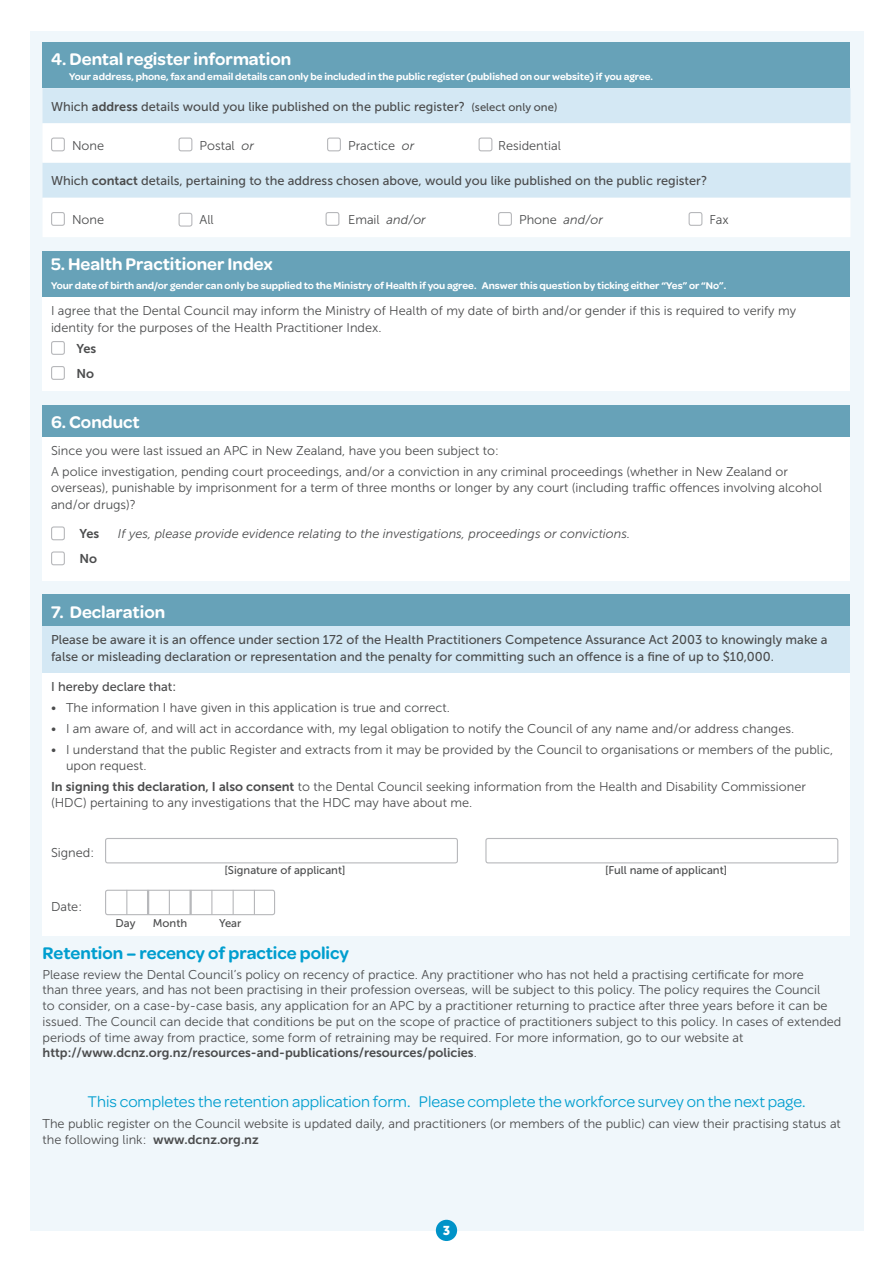
<style>
.page{position:relative;width:893px;height:1263px;background:#fff}
.page>*{position:absolute;margin:0;border:0;box-sizing:border-box;transform-origin:0 0}
.t1{font:600 18px "Omnes";color:#fff}
.t2{font:600 18px "Omnes";color:#009ecf}
.t3{font:16.5px "Omnes";color:#009ecf}
.t4{font:12.75px/16.5px "Museo Sans 300";color:#4b4c4d}
.t5{font:12.75px/16.5px "Museo Sans 500";color:#4b4c4d}
.t6{font:italic 12.75px "Museo Sans 300";color:#4b4c4d}
.t7{font:12.75px/25px "Museo Sans 700";color:#4b4c4d}
.t8{font:12.75px "Museo Sans 900";color:#fff}
.t9{font:11.25px "Museo Sans 500";color:#4b4c4d}
.t10{font:600 10.5px "Omnes";color:#fff}
.s1{font-family:"Museo Sans 700"}
.s2{font-size:11.25px}
.s3{font-style:italic}
.s4{font-style:normal}
.s5{font-family:"Museo Sans 300"}
</style>
<div class="page">
<div style="left:30px;top:31px;width:833px;height:1199px;background:#f0f7fb"></div>
<div style="left:436px;top:1220px;width:21px;height:21px;background:#0093c8;border-radius:50%"></div>
<div style="left:43px;top:43px;width:807px;height:45px;background:#67a2b8"></div>
<div style="left:43px;top:88px;width:807px;height:35px;background:#d4e8f4"></div>
<svg style="left:43px;top:124px;width:807px;height:113px;fill:#fff"></svg>
<div style="left:52px;top:138px;width:12px;height:13px;background:#fff;border-radius:2px"></div>
<div style="left:51px;top:138px;width:14px;height:13px;border:1px solid #b7b8bb;border-radius:2px"></div>
<div style="left:179px;top:138px;width:13px;height:13px;background:#fff;border-radius:2px"></div>
<div style="left:179px;top:138px;width:13px;height:13px;border:1px solid #b7b8bb;border-radius:2px"></div>
<div style="left:328px;top:138px;width:12px;height:13px;background:#fff;border-radius:2px"></div>
<div style="left:327px;top:138px;width:14px;height:13px;border:1px solid #b7b8bb;border-radius:2px"></div>
<div style="left:479px;top:138px;width:13px;height:13px;background:#fff;border-radius:2px"></div>
<div style="left:479px;top:138px;width:13px;height:13px;border:1px solid #b7b8bb;border-radius:2px"></div>
<div style="left:52px;top:213px;width:12px;height:12px;background:#fff;border-radius:2px"></div>
<div style="left:51px;top:212px;width:14px;height:14px;border:1px solid #b7b8bb;border-radius:2px"></div>
<div style="left:179px;top:213px;width:13px;height:13px;background:#fff;border-radius:2px"></div>
<div style="left:179px;top:213px;width:13px;height:14px;border:1px solid #b7b8bb;border-radius:2px"></div>
<div style="left:326px;top:213px;width:13px;height:12px;background:#fff;border-radius:2px"></div>
<div style="left:326px;top:212px;width:13px;height:14px;border:1px solid #b7b8bb;border-radius:2px"></div>
<div style="left:499px;top:213px;width:12px;height:12px;background:#fff;border-radius:2px"></div>
<div style="left:498px;top:212px;width:14px;height:14px;border:1px solid #b7b8bb;border-radius:2px"></div>
<div style="left:689px;top:213px;width:13px;height:12px;background:#fff;border-radius:2px"></div>
<div style="left:689px;top:212px;width:13px;height:14px;border:1px solid #b7b8bb;border-radius:2px"></div>
<div style="left:43px;top:252px;width:807px;height:45px;background:#67a2b8"></div>
<div style="left:43px;top:297px;width:807px;height:94px;background:#fff"></div>
<div style="left:51px;top:341px;width:14px;height:14px;border:1px solid #b7b8bb;border-radius:2px"></div>
<div style="left:51px;top:366px;width:14px;height:14px;border:1px solid #b7b8bb;border-radius:2px"></div>
<div style="left:43px;top:406px;width:807px;height:31px;background:#67a2b8"></div>
<div style="left:43px;top:437px;width:807px;height:143px;background:#fff"></div>
<div style="left:51px;top:526px;width:14px;height:14px;border:1px solid #b7b8bb;border-radius:2px"></div>
<div style="left:51px;top:551px;width:14px;height:14px;border:1px solid #b7b8bb;border-radius:2px"></div>
<div style="left:43px;top:595px;width:807px;height:31px;background:#67a2b8"></div>
<div style="left:43px;top:626px;width:807px;height:47px;background:#d4e8f4"></div>
<div style="left:43px;top:673px;width:807px;height:262px;background:#fff"></div>
<div style="left:105px;top:838px;width:353px;height:25px;border:1px solid #b7b8bb;border-radius:2px"></div>
<div style="left:485px;top:838px;width:353px;height:25px;border:1px solid #b7b8bb;border-radius:2px"></div>
<div style="left:105px;top:890px;width:170px;height:25px;border:1px solid #b7b8bb;border-radius:2px"></div>
<svg style="left:126px;top:890px;width:1px;height:25px"></svg>
<hr style="left:147px;top:890px;width:2px;height:25px;background:#b7b8bb">
<svg style="left:169px;top:890px;width:1px;height:25px"></svg>
<hr style="left:190px;top:890px;width:2px;height:25px;background:#b7b8bb">
<svg style="left:211px;top:890px;width:1px;height:25px"></svg>
<svg style="left:233px;top:890px;width:1px;height:25px"></svg>
<svg style="left:254px;top:890px;width:1px;height:25px"></svg>
<h1 class="t1" style="left:51px;top:47px;width:242px">4. Dental register information</h1>
<p class="t10" style="left:69px;top:69px;width:586px">Your address, phone, fax and email details can only be included in the public register (published on our website) if you agree.</p>
<p class="t5" style="left:51px;top:98px;width:508px">Which <span class="s1">address</span> details would you like published on the public register? <span class="s2">(select only one)</span></p>
<p class="t4" style="left:72px;top:137px;width:34px">None</p>
<p class="t4" style="left:200px;top:137px;width:56px">Postal <span class="s3">or</span></p>
<p class="t4" style="left:348px;top:137px;width:68px">Practice <span class="s3">or</span></p>
<p class="t4" style="left:498px;top:137px;width:64px">Residential</p>
<p class="t5" style="left:51px;top:172px;width:658px">Which <span class="s1">contact</span> details, pertaining to the address chosen above, would you like published on the public register?</p>
<p class="t4" style="left:72px;top:212px;width:34px">None</p>
<p class="t4" style="left:200px;top:212px;width:16px">All</p>
<p class="t6" style="left:348px;top:213px;width:79px"><span class="s4">Email</span> and/or</p>
<p class="t6" style="left:519px;top:213px;width:85px"><span class="s4">Phone</span> and/or</p>
<p class="t4" style="left:710px;top:212px;width:21px">Fax</p>
<h1 class="t1" style="left:51px;top:251px;width:223px">5. Health Practitioner Index</h1>
<p class="t10" style="left:51px;top:278px;width:677px">Your date of birth and/or gender can only be supplied to the Ministry of Health if you agree. Answer this question by ticking either “Yes” or “No”.</p>
<p class="t4" style="left:51px;top:303px;width:747px">I agree that the Dental Council may inform the Ministry of Health of my date of birth and/or gender if this is required to verify my identity for the purposes of the Health Practitioner Index.</p>
<p class="t7" style="left:77px;top:336px;width:21px">Yes<br>No</p>
<h1 class="t1" style="left:51px;top:410px;width:90px">6. Conduct</h1>
<p class="t4" style="left:51px;top:440px;width:738px;line-height:20.7px">Since you were last issued an APC in New Zealand, have you been subject to:<br>A police investigation, pending court proceedings, and/or a conviction in any criminal proceedings (whether in New Zealand or</p>
<p class="t4" style="left:51px;top:480px;width:772px">overseas), punishable by imprisonment for a term of three months or longer by any court (including traffic offences involving alcohol and/or drugs)?</p>
<p class="t7" style="left:80px;top:521px;width:21px">Yes</p>
<p class="t6" style="left:118px;top:527px;width:514px">If yes, please provide evidence relating to the investigations, proceedings or convictions.</p>
<p class="t7" style="left:80px;top:546px;width:19px">No</p>
<h1 class="t1" style="left:51px;top:599px;width:116px">7. Declaration</h1>
<p class="t5" style="left:51px;top:631px;width:778px">Please be aware it is an offence under section 172 of the Health Practitioners Competence Assurance Act 2003 to knowingly make a false or misleading declaration or representation and the penalty for committing such an offence is a fine of up to $10,000.</p>
<p class="t5" style="left:51px;top:679px;width:127px">I hereby declare that:</p>
<p class="t4" style="left:51px;top:700px;width:400px">• The information I have given in this application is true and correct.</p>
<p class="t4" style="left:51px;top:720px;width:745px">• I am aware of, and will act in accordance with, my legal obligation to notify the Council of any name and/or address changes.</p>
<p class="t4" style="left:66px;top:741px;width:769px;text-indent:-15px">• I understand that the public Register and extracts from it may be provided by the Council to organisations or members of the public, upon request.</p>
<p class="t4" style="left:51px;top:778px;width:756px"><span class="s1">In signing this declaration, I also consent</span> to the Dental Council seeking information from the Health and Disability Commissioner (HDC) pertaining to any investigations that the HDC may have about me.</p>
<p class="t4" style="left:51px;top:845px;width:45px">Signed:</p>
<p class="t9" style="left:225px;top:864px;width:122px">[Signature of applicant]</p>
<p class="t9" style="left:605px;top:864px;width:124px">[Full name of applicant]</p>
<p class="t4" style="left:51px;top:898px;width:33px">Date:</p>
<p class="t9" style="left:116px;top:917px;width:22px">Day</p>
<p class="t9" style="left:153px;top:917px;width:36px">Month</p>
<p class="t9" style="left:219px;top:917px;width:24px">Year</p>
<h1 class="t2" style="left:43px;top:940px;width:308px">Retention – recency of practice policy</h1>
<p class="t4" style="left:43px;top:966px;width:800px;line-height:15.8px">Please review the Dental Council’s policy on recency of practice. Any practitioner who has not held a practising certificate for more<br>than three years, and has not been practising in their profession overseas, will be subject to this policy. The policy requires the Council<br>to consider, on a case-by-case basis, any application for an APC by a practitioner returning to practice after three years before it can be issued. The Council can decide that conditions be put on the scope of practice of practitioners subject to this policy. In cases of extended periods of time away from practice, some form of retraining may be required. For more information, go to our website at</p>
<p class="t7" style="left:43px;top:1040px;width:436px">http://www.dcnz.org.nz/resources-and-publications/resources/policies<span class="s5">.</span></p>
<p class="t3" style="left:87px;top:1090px;width:720px">This completes the retention application form. Please complete the workforce survey on the next page.</p>
<p class="t4" style="left:43px;top:1115px;width:800px">The public register on the Council website is updated daily, and practitioners (or members of the public) can view their practising status at the following link: <span class="s1">www.dcnz.org.nz</span></p>
<p class="t8" style="left:443px;top:1223px;width:9px">3</p>
</div>
